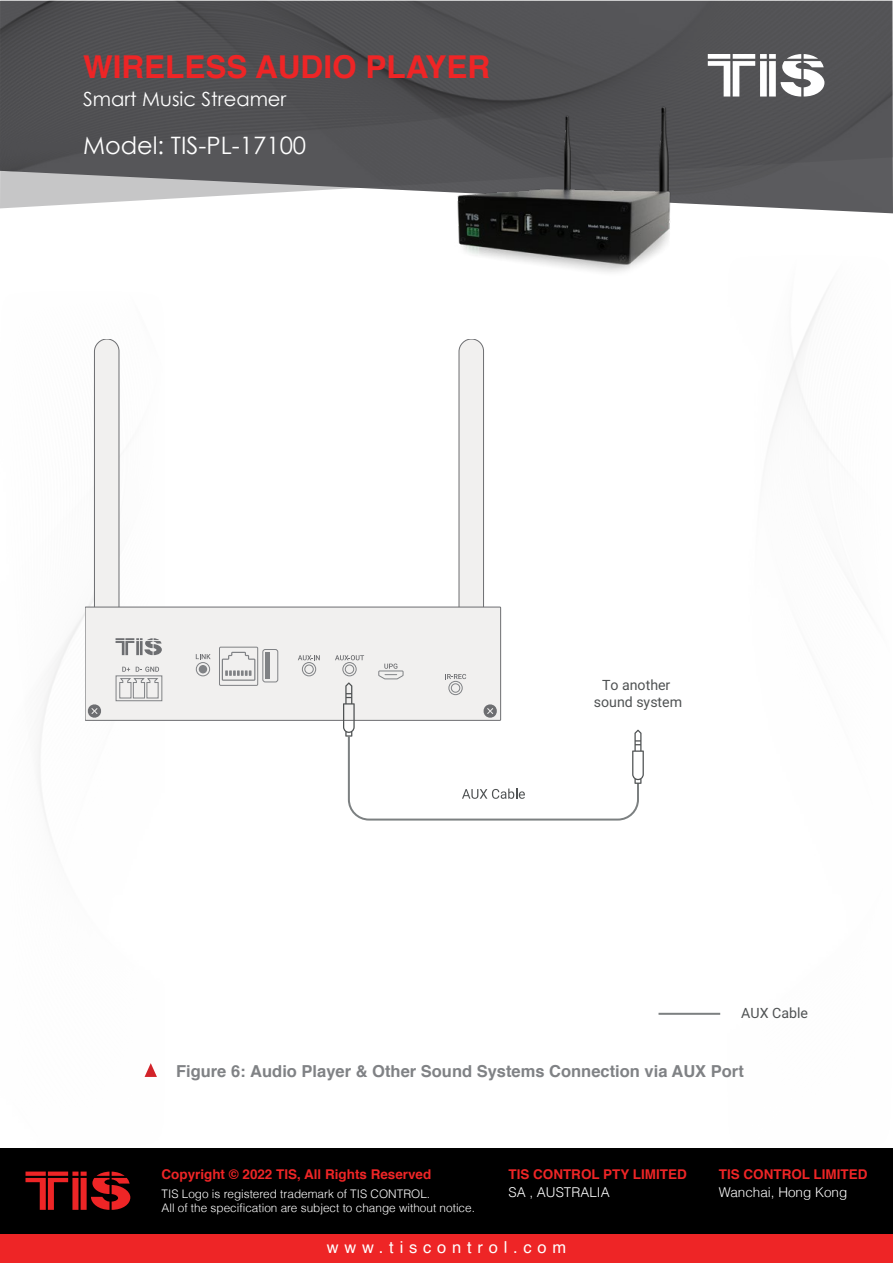
<style>
.page{position:relative;width:893px;height:1263px;background:#fff}
.page>*{position:absolute;margin:0;border:0;box-sizing:border-box;transform-origin:0 0}
.t1{font:700 31.5px "Helvetica";color:#ee2526}
.t2{font:24px "Century Gothic";color:#fff}
.t3{font:19.5px "Century Gothic";color:#fff}
.t4{font:700 16.5px "Helvetica";color:#808285}
.t5{font:16.5px "Helvetica";letter-spacing:.35em;color:#fff}
.t6{font:14.1px/17px "Roboto";color:#4f5253;text-align:center}
.t7{font:700 13.5px "Helvetica";color:#ee2526}
.t8{font:300 13.5px "Helvetica";color:#fff}
.t9{font:300 11.85px/14.1px "Helvetica";color:#fff}
</style>
<div class="page">
<img style="left:0;top:1px;width:893px;height:212px">
<div style="left:0;top:1233px;width:893px;height:30px;background:#ee2526"></div>
<div style="left:0;top:1148px;width:893px;height:85px;background:#000"></div>
<svg style="left:26px;top:1171px;width:104px;height:39px"></svg>
<svg style="left:708px;top:54px;width:116px;height:43px"></svg>
<img style="left:454px;top:105px;width:222px;height:167px">
<svg style="left:93px;top:339px;width:27px;height:267px"></svg>
<svg style="left:458px;top:339px;width:26px;height:267px"></svg>
<div style="left:85px;top:607px;width:416px;height:113px;background:#f1f0ef"></div>
<div style="left:85px;top:606px;width:416px;height:115px;border:1px solid #6d6e71"></div>
<svg style="left:87px;top:704px;width:14px;height:14px"></svg>
<div style="left:196px;top:662px;width:14px;height:14px;border:1px solid #808285;border-radius:50%"></div>
<div style="left:199px;top:665px;width:8px;height:8px;background:#808285;border-radius:50%"></div>
<div style="left:302px;top:662px;width:14px;height:14px;border:1px solid #808285;border-radius:50%"></div>
<div style="left:305px;top:665px;width:8px;height:9px;border:1px solid #808285;border-radius:50%"></div>
<svg style="left:222px;top:652px;width:33px;height:29px"></svg>
<div style="left:219px;top:647px;width:39px;height:39px;border:1px solid #808285"></div>
<div style="left:116px;top:676px;width:46px;height:25px;border:1px solid #808285"></div>
<svg style="left:119px;top:678px;width:39px;height:20px"></svg>
<div style="left:263px;top:649px;width:15px;height:33px;border:1px solid #808285;border-radius:2px"></div>
<hr style="left:265px;top:652px;width:4px;height:27px;background:#808285">
<svg style="left:116px;top:638px;width:46px;height:17px"></svg>
<svg style="left:136px;top:667px;width:23px;height:5px"></svg>
<svg style="left:122px;top:667px;width:8px;height:5px"></svg>
<svg style="left:196px;top:654px;width:15px;height:5px"></svg>
<svg style="left:298px;top:655px;width:22px;height:5px"></svg>
<svg style="left:335px;top:655px;width:309px;height:166px"></svg>
<hr style="left:658px;top:1013px;width:62px;height:2px;background:#7c8081">
<svg style="left:145px;top:1063px;width:12px;height:14px"></svg>
<h1 class="t1" style="left:83px;top:41px;width:409px">WIRELESS AUDIO PLAYER</h1>
<h3 class="t3" style="left:83px;top:85px;width:205px">Smart Music Streamer</h3>
<h2 class="t2" style="left:83px;top:129px;width:225px">Model: TIS-PL-17100</h2>
<p class="t6" style="left:594px;top:676px;width:90px">To another sound system</p>
<p class="t6" style="left:741px;top:1004px;width:68px">AUX Cable</p>
<h3 class="t4" style="left:176px;top:1058px;width:569px">Figure 6: Audio Player &amp; Other Sound Systems Connection via AUX Port</h3>
<p class="t7" style="left:162px;top:1163px;width:271px">Copyright © 2022 TIS, All Rights Reserved</p>
<p class="t9" style="left:162px;top:1187px;width:315px">TIS Logo is registered trademark of TIS CONTROL.<br>All of the specification are subject to change without notice.</p>
<p class="t7" style="left:508px;top:1163px;width:180px">TIS CONTROL PTY LIMITED</p>
<p class="t8" style="left:508px;top:1184px;width:103px">SA , AUSTRALIA</p>
<h3 class="t5" style="left:327px;top:1234px;width:241px">www.tiscontrol.com</h3>
<p class="t7" style="left:719px;top:1163px;width:150px">TIS CONTROL LIMITED</p>
<p class="t8" style="left:719px;top:1184px;width:130px">Wanchai, Hong Kong</p>
</div>
